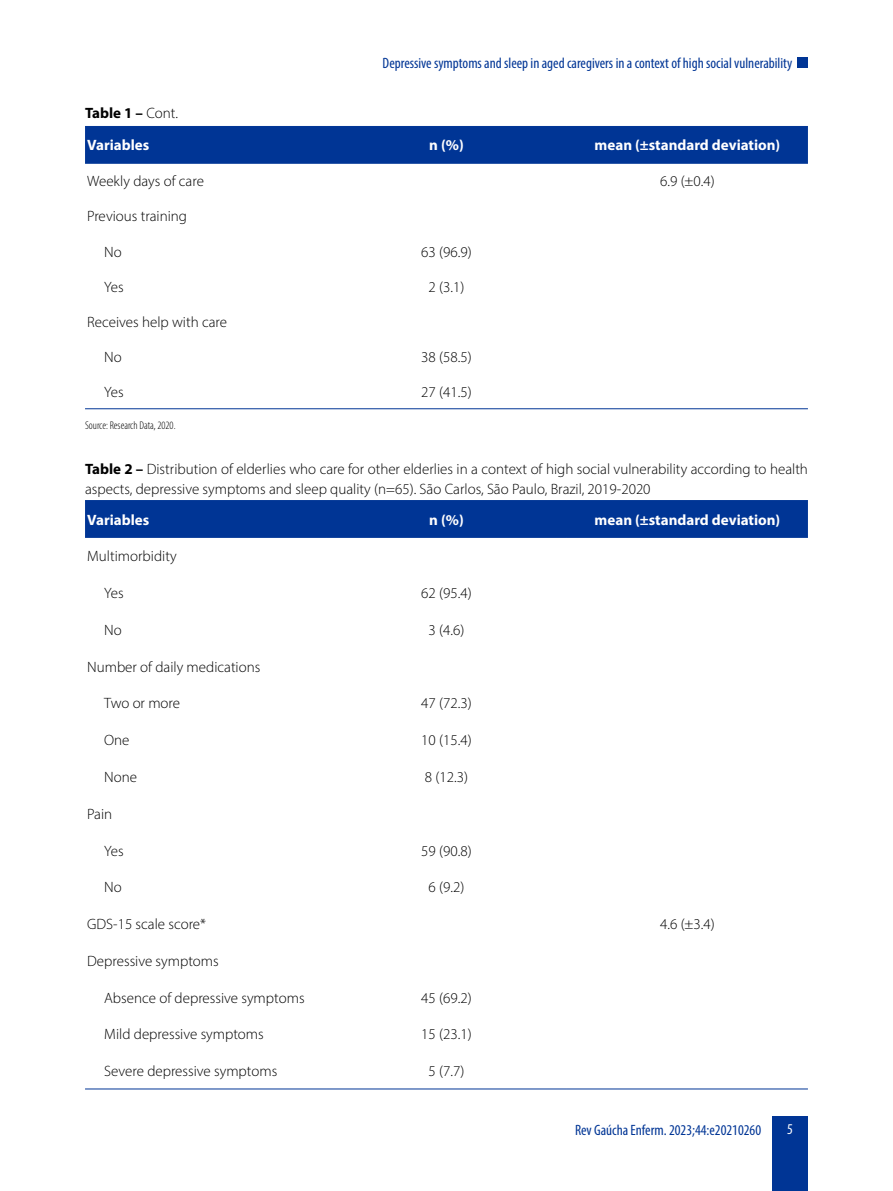
<style>
.page{position:relative;width:893px;height:1191px;background:#fff}
.page>*{position:absolute;margin:0;border:0;box-sizing:border-box;transform-origin:0 0}
.t1{font:300 15px/19.5px "Myriad Pro";color:#000}
.t2{font:condensed 15px "Myriad Pro";color:#003595}
.t3{font:700 15px "Myriad Pro";color:#fff}
.t4{font:700 15px "Myriad Pro";color:#000}
.t5{font:condensed 15px "Myriad Pro";color:#fff}
.t6{font:300 condensed 11.25px "Myriad Pro";color:#000}
.s1{font-weight:300}
.s2{font-weight:700}
</style>
<div class="page">
<div style="left:772px;top:1116px;width:36px;height:75px;background:#003595"></div>
<div style="left:798px;top:57px;width:10px;height:11px;background:#003595"></div>
<div style="left:85px;top:501px;width:723px;height:36px;background:#003595"></div>
<hr style="left:85px;top:1088px;width:241px;height:1px;background:#003595">
<hr style="left:326px;top:1088px;width:241px;height:1px;background:#003595">
<hr style="left:567px;top:1088px;width:241px;height:1px;background:#003595">
<hr style="left:85px;top:500px;width:241px;height:1px;background:#003595">
<hr style="left:326px;top:500px;width:241px;height:1px;background:#003595">
<hr style="left:567px;top:500px;width:241px;height:1px;background:#003595">
<hr style="left:85px;top:537px;width:241px;height:1px;background:#003595">
<hr style="left:326px;top:537px;width:241px;height:1px;background:#003595">
<hr style="left:567px;top:537px;width:241px;height:1px;background:#003595">
<div style="left:85px;top:127px;width:723px;height:36px;background:#003595"></div>
<hr style="left:85px;top:408px;width:241px;height:1px;background:#003595">
<hr style="left:326px;top:408px;width:241px;height:1px;background:#003595">
<hr style="left:567px;top:408px;width:241px;height:1px;background:#003595">
<hr style="left:85px;top:126px;width:241px;height:1px;background:#003595">
<hr style="left:326px;top:126px;width:241px;height:1px;background:#003595">
<hr style="left:567px;top:126px;width:241px;height:1px;background:#003595">
<hr style="left:85px;top:163px;width:241px;height:1px;background:#003595">
<hr style="left:326px;top:163px;width:241px;height:1px;background:#003595">
<hr style="left:567px;top:163px;width:241px;height:1px;background:#003595">
<p class="t4" style="left:85px;top:103px;width:95px">Table 1 – <span class="s1">Cont.</span></p>
<p class="t2" style="left:383px;top:54px;width:411px">Depressive symptoms and sleep in aged caregivers in a context of high social vulnerability</p>
<p class="t3" style="left:87px;top:136px;width:64px">Variables</p>
<p class="t3" style="left:429px;top:136px;width:36px">n (%)</p>
<p class="t3" style="left:595px;top:136px;width:187px">mean (±standard deviation)</p>
<p class="t1" style="left:87px;top:171px;width:118px">Weekly days of care</p>
<p class="t1" style="left:660px;top:171px;width:56px">6.9 (±0.4)</p>
<p class="t1" style="left:87px;top:207px;width:101px">Previous training</p>
<p class="t1" style="left:104px;top:242px;width:19px">No</p>
<p class="t1" style="left:421px;top:242px;width:52px">63 (96.9)</p>
<p class="t1" style="left:104px;top:277px;width:21px">Yes</p>
<p class="t1" style="left:429px;top:277px;width:37px">2 (3.1)</p>
<p class="t1" style="left:87px;top:312px;width:141px">Receives help with care</p>
<p class="t1" style="left:104px;top:347px;width:19px">No</p>
<p class="t1" style="left:421px;top:347px;width:52px">38 (58.5)</p>
<p class="t1" style="left:104px;top:382px;width:21px">Yes</p>
<p class="t1" style="left:421px;top:382px;width:52px">27 (41.5)</p>
<p class="t6" style="left:85px;top:419px;width:92px">Source: Research Data, 2020.</p>
<p class="t1" style="left:85px;top:459px;width:724px"><span class="s2">Table 2 –</span> Distribution of elderlies who care for other elderlies in a context of high social vulnerability according to health aspects, depressive symptoms and sleep quality (n=65). São Carlos, São Paulo, Brazil, 2019-2020</p>
<p class="t3" style="left:87px;top:510px;width:64px">Variables</p>
<p class="t3" style="left:429px;top:510px;width:36px">n (%)</p>
<p class="t3" style="left:595px;top:510px;width:187px">mean (±standard deviation)</p>
<p class="t1" style="left:87px;top:546px;width:91px">Multimorbidity</p>
<p class="t1" style="left:104px;top:583px;width:21px">Yes</p>
<p class="t1" style="left:421px;top:583px;width:52px">62 (95.4)</p>
<p class="t1" style="left:104px;top:620px;width:19px">No</p>
<p class="t1" style="left:429px;top:620px;width:37px">3 (4.6)</p>
<p class="t1" style="left:87px;top:657px;width:175px">Number of daily medications</p>
<p class="t1" style="left:104px;top:693px;width:77px">Two or more</p>
<p class="t1" style="left:421px;top:693px;width:52px">47 (72.3)</p>
<p class="t1" style="left:104px;top:730px;width:27px">One</p>
<p class="t1" style="left:421px;top:730px;width:52px">10 (15.4)</p>
<p class="t1" style="left:104px;top:767px;width:34px">None</p>
<p class="t1" style="left:425px;top:767px;width:45px">8 (12.3)</p>
<p class="t1" style="left:87px;top:804px;width:27px">Pain</p>
<p class="t1" style="left:104px;top:840px;width:21px">Yes</p>
<p class="t1" style="left:421px;top:840px;width:52px">59 (90.8)</p>
<p class="t1" style="left:104px;top:877px;width:19px">No</p>
<p class="t1" style="left:429px;top:877px;width:37px">6 (9.2)</p>
<p class="t1" style="left:87px;top:914px;width:120px">GDS-15 scale score*</p>
<p class="t1" style="left:660px;top:914px;width:56px">4.6 (±3.4)</p>
<p class="t1" style="left:87px;top:951px;width:133px">Depressive symptoms</p>
<p class="t1" style="left:104px;top:987px;width:202px">Absence of depressive symptoms</p>
<p class="t1" style="left:421px;top:987px;width:52px">45 (69.2)</p>
<p class="t1" style="left:104px;top:1024px;width:161px">Mild depressive symptoms</p>
<p class="t1" style="left:421px;top:1024px;width:52px">15 (23.1)</p>
<p class="t1" style="left:104px;top:1061px;width:175px">Severe depressive symptoms</p>
<p class="t1" style="left:429px;top:1061px;width:37px">5 (7.7)</p>
<p class="t2" style="left:575px;top:1121px;width:188px">Rev Gaúcha Enferm. 2023;44:e20210260</p>
<p class="t5" style="left:787px;top:1120px;width:7px">5</p>
</div>
